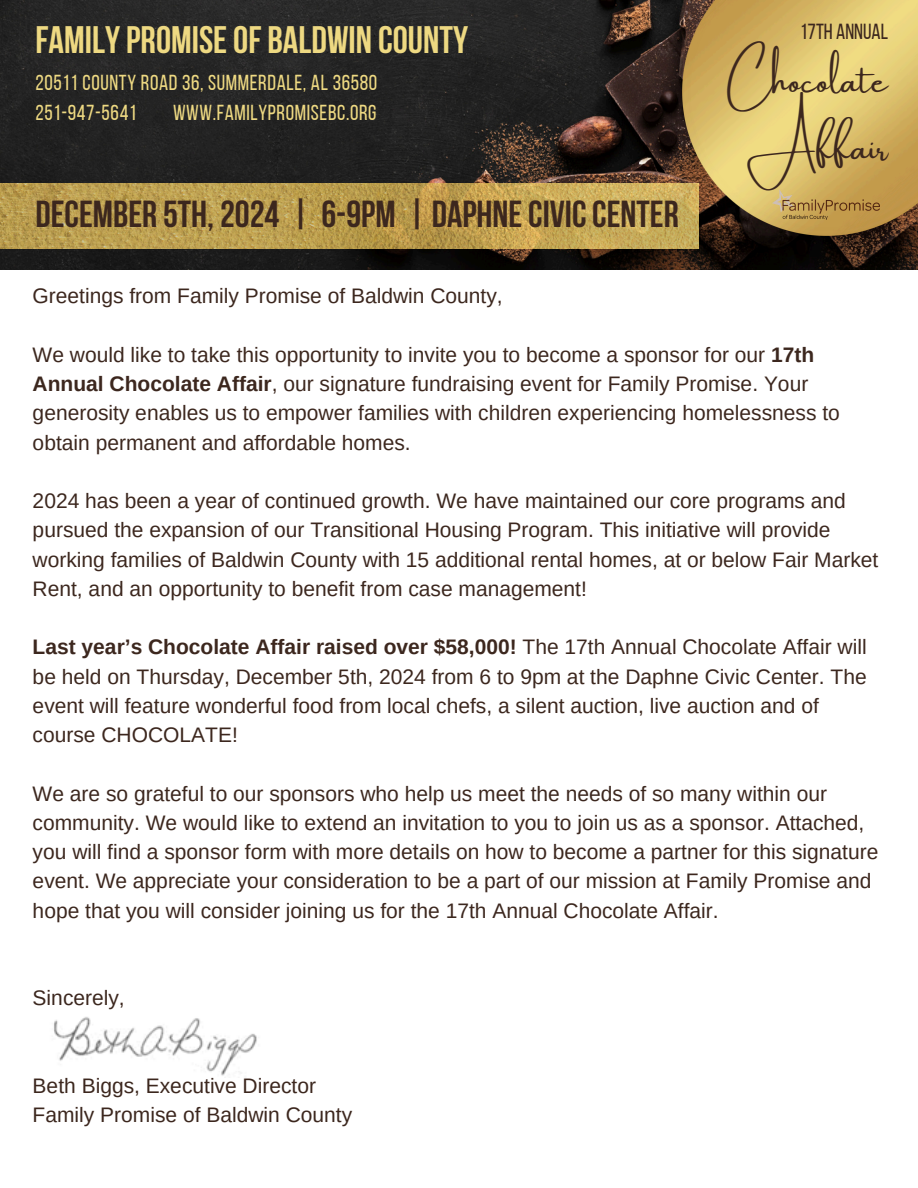
<style>
.page{position:relative;width:918px;height:1188px;background:#fff}
.page>*{position:absolute;margin:0;border:0;box-sizing:border-box;transform-origin:0 0}
.t1{font:700 38.25px "Bebas Neue";color:#eed982}
.t2{font:700 37.5px "Bebas Neue";color:#3c271e}
.t3{font:34.5px/67.1px "Amsterdam One";color:#3c271e;text-align:center}
.t4{font:21.75px "Bebas Neue";color:#3c271e}
.t5{font:21.6px "Bebas Neue";letter-spacing:.03em;color:#eed982}
.t6{font:21px/29.2px "Arimo";color:#3c271e}
.s1{font-weight:700}
</style>
<div class="page">
<img style="left:0;top:0;width:918px;height:270px">
<img style="left:682px;top:0;width:236px;height:236px">
<img style="left:773px;top:189px;width:107px;height:31px">
<img style="left:0;top:183px;width:699px;height:65px">
<img style="left:54px;top:1017px;width:203px;height:59px">
<p class="t1" style="left:35px;top:24px;width:434px">FAMILYPROMISEOF BALDWIN COUNTY</p>
<p class="t5" style="left:35px;top:74px;width:343px">20511 COUNTY ROAD 36, SUMMERDALE, AL 36580</p>
<h1 class="t5" style="left:35px;top:103px;width:102px">251-947-5641</h1>
<h1 class="t5" style="left:173px;top:103px;width:205px">WWW.FAMILYPROMISEBC.ORG</h1>
<p class="t2" style="left:35px;top:199px;width:645px">DECEMBER 5TH, 2024 | 6-9PM | DAPHNECIVICCENTER</p>
<p class="t4" style="left:800px;top:23px;width:89px">17TH ANNUAL</p>
<p class="t3" style="left:727px;top:48px;width:163px">Chocolate<br>Affair</p>
<p class="t6" style="left:33px;top:282px;width:472px">Greetings from Family Promise of Baldwin County,</p>
<p class="t6" style="left:33px;top:340px;width:809px">We would like to take this opportunity to invite you to become a sponsor for our <span class="s1">17th Annual Chocolate Affair</span>, our signature fundraising event for Family Promise. Your generosity enables us to empower families with children experiencing homelessness to obtain permanent and affordable homes.</p>
<p class="t6" style="left:33px;top:486px;width:847px">2024 has been a year of continued growth. We have maintained our core programs and pursued the expansion of our Transitional Housing Program. This initiative will provide working families of Baldwin County with 15 additional rental homes, at or below Fair Market Rent, and an opportunity to benefit from case management!</p>
<p class="t6" style="left:33px;top:633px;width:836px"><span class="s1">Last year’s Chocolate Affair raised over $58,000!</span> The 17th Annual Chocolate Affair will be held on Thursday, December 5th, 2024 from 6 to 9pm at the Daphne Civic Center. The event will feature wonderful food from local chefs, a silent auction, live auction and of course CHOCOLATE!</p>
<p class="t6" style="left:33px;top:779px;width:847px">We are so grateful to our sponsors who help us meet the needs of so many within our community. We would like to extend an invitation to you to join us as a sponsor. Attached, you will find a sponsor form with more details on how to become a partner for this signature event. We appreciate your consideration to be a part of our mission at Family Promise and hope that you will consider joining us for the 17th Annual Chocolate Affair.</p>
<p class="t6" style="left:33px;top:984px;width:94px">Sincerely,</p>
<p class="t6" style="left:33px;top:1071px;width:321px">Beth Biggs, Executive Director<br>Family Promise of Baldwin County</p>
</div>
